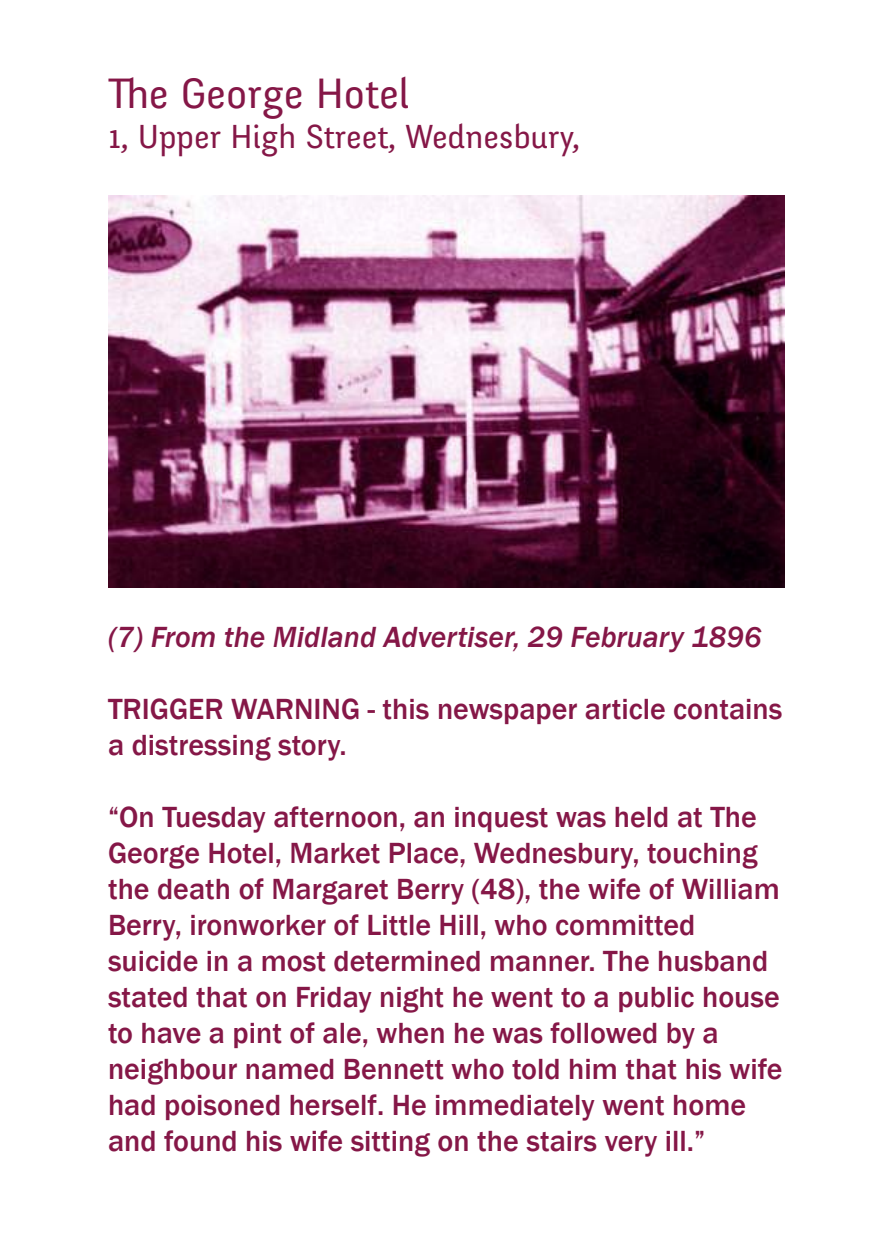
<style>
.page{position:relative;width:893px;height:1259px;background:#fff}
.page>*{position:absolute;margin:0;border:0;box-sizing:border-box;transform-origin:0 0}
.t1{font:42px "Fengardo Neue";color:#851747}
.t2{font:33px "Fengardo Neue";color:#851747}
.t3{font:500 30px/36px "Franklin Gothic";color:#851747}
.t4{font:italic 500 30px "Franklin Gothic";color:#851747}
</style>
<div class="page">
<img style="left:108px;top:196px;width:677px;height:391px">
<h1 class="t1" style="left:108px;top:70px;width:303px">The George Hotel</h1>
<p class="t2" style="left:108px;top:118px;width:473px">1, Upper High Street, Wednesbury,</p>
<p class="t4" style="left:108px;top:618px;width:655px">(7) From the Midland Advertiser, 29 February 1896</p>
<p class="t3" style="left:108px;top:691px;width:676px">TRIGGER WARNING - this newspaper article contains a distressing story.</p>
<p class="t3" style="left:108px;top:799px;width:676px">“On Tuesday afternoon, an inquest was held at The George Hotel, Market Place, Wednesbury, touching the death of Margaret Berry (48), the wife of William Berry, ironworker of Little Hill, who committed suicide in a most determined manner. The husband stated that on Friday night he went to a public house to have a pint of ale, when he was followed by a neighbour named Bennett who told him that his wife had poisoned herself. He immediately went home and found his wife sitting on the stairs very ill.”</p>
</div>
